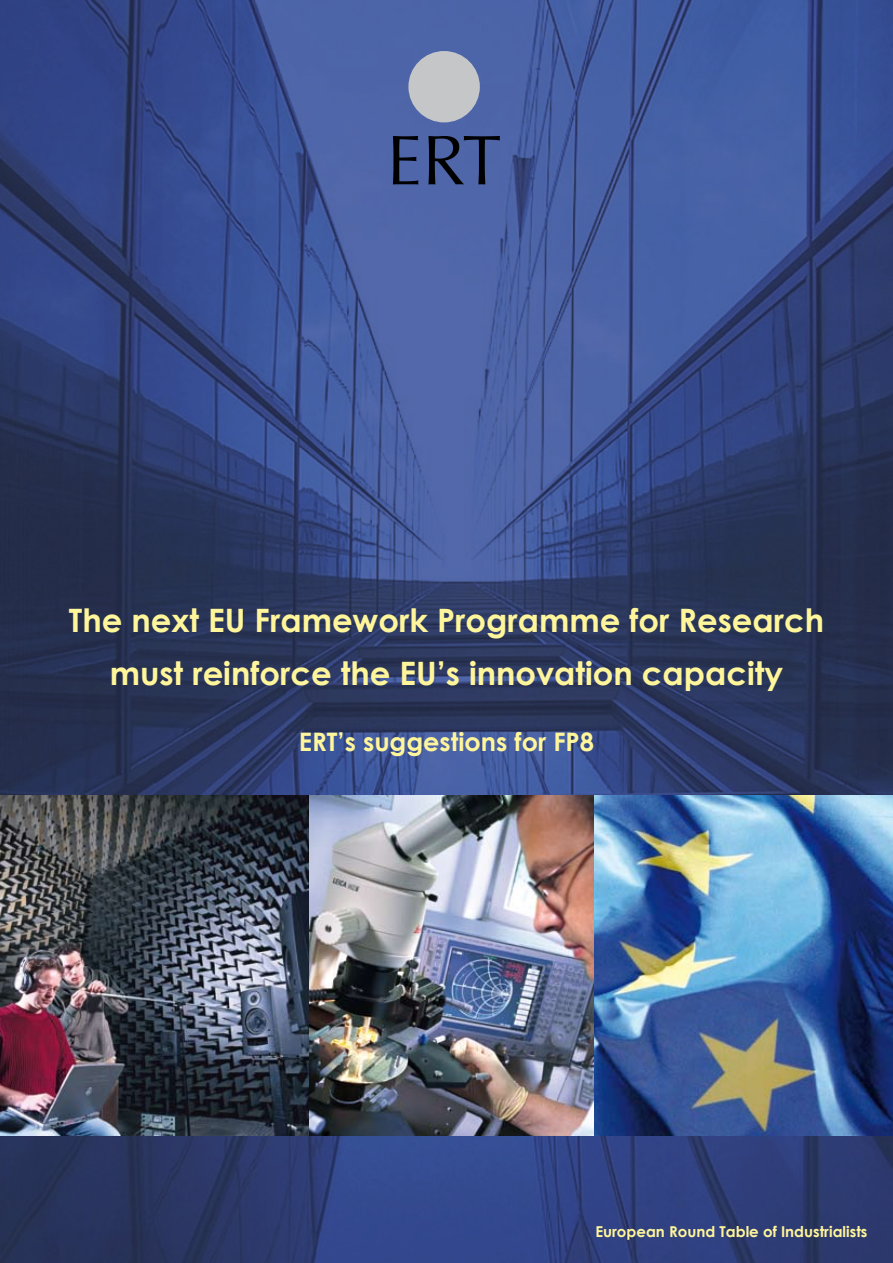
<style>
.page{position:relative;width:893px;height:1263px;background:#fff}
.page>*{position:absolute;margin:0;border:0;box-sizing:border-box;transform-origin:0 0}
.t1{font:700 32.25px/52.5px "Century Gothic";color:#fff59a;text-align:center}
.t2{font:700 25.5px "Century Gothic";color:#fff59a}
.t3{font:700 15px "Century Gothic";color:#fff59a}
</style>
<div class="page">
<img style="left:0;top:0;width:893px;height:1263px">
<svg style="left:393px;top:136px;width:25px;height:48px"></svg>
<svg style="left:428px;top:136px;width:72px;height:48px;background:#364674"></svg>
<div style="left:408px;top:51px;width:72px;height:71px;background:#c5c6c8;border-radius:50%"></div>
<img style="left:0;top:795px;width:893px;height:340px">
<p class="t1" style="left:69px;top:593px;width:757px">The next EU Framework Programme for Research must reinforce the EU’s innovation capacity</p>
<p class="t2" style="left:299px;top:725px;width:297px">ERT’s suggestions for FP8</p>
<p class="t3" style="left:595px;top:1222px;width:274px">European Round Table of Industrialists</p>
</div>
